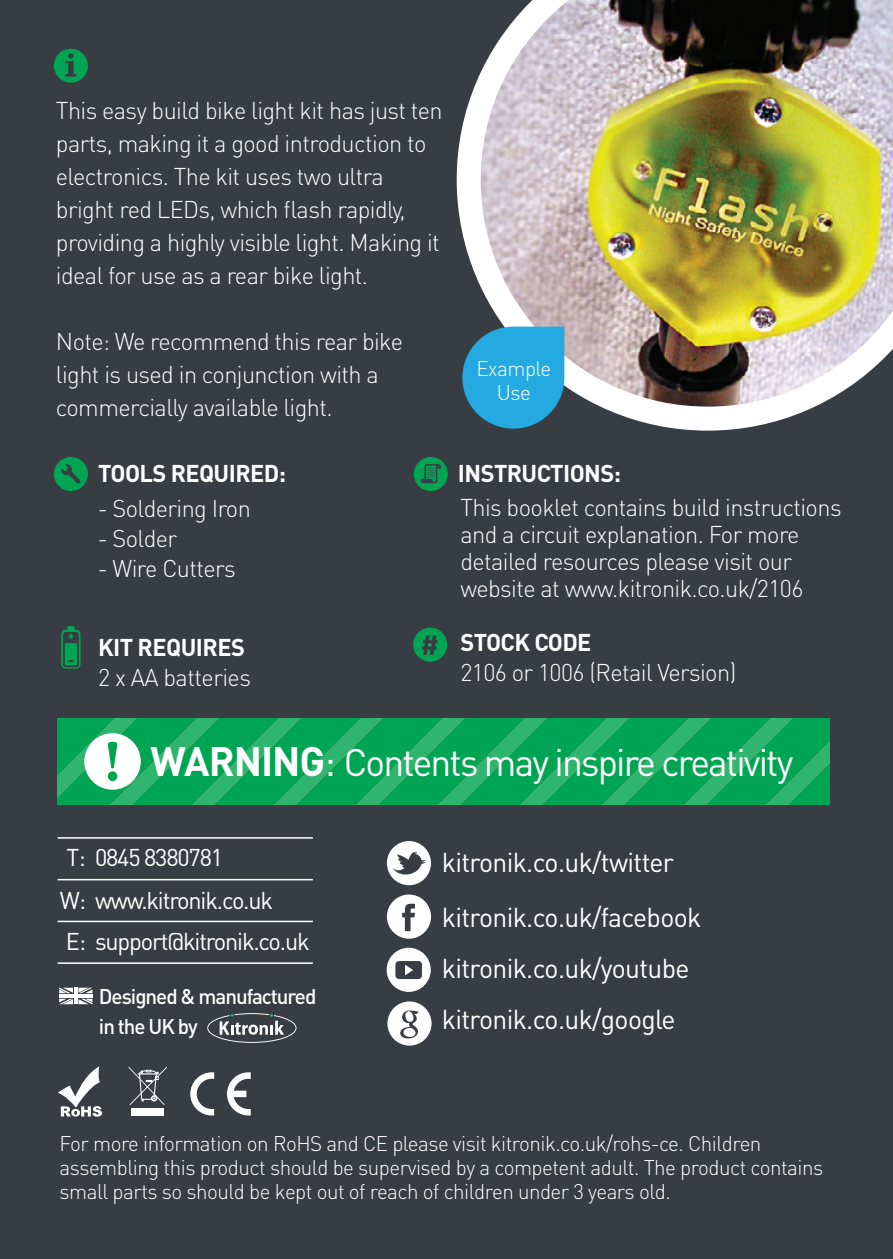
<style>
.page{position:relative;width:893px;height:1259px;background:#373d42}
.page>*{position:absolute;margin:0;border:0;box-sizing:border-box;transform-origin:0 0}
.t1{font:37.8px "DIN Pro";letter-spacing:-.05em;color:#fff}
.t2{font:27px/54.3px "DIN Pro";letter-spacing:-.025em;color:#fff}
.t3{font:300 24px/33px "DIN Pro";letter-spacing:-.025em;color:#fff}
.t4{font:24px/42.3px "DIN Pro";letter-spacing:-.05em;color:#fff}
.t5{font:700 24px "DIN Pro";letter-spacing:-.025em;color:#fff}
.t6{font:300 21px/24px "DIN Pro";letter-spacing:-.025em;color:#fff}
.t7{font:500 21px/30px "DIN Pro";letter-spacing:-.05em;color:#fff}
.s1{font-weight:700;font-size:40.8px}
.s2{font-size:40.8px}
</style>
<div class="page">
<svg style="left:58px;top:1066px;width:44px;height:51px"></svg>
<svg style="left:129px;top:1066px;width:38px;height:39px"></svg>
<svg style="left:227px;top:1072px;width:24px;height:43px"></svg>
<svg style="left:190px;top:1072px;width:24px;height:43px"></svg>
<div style="left:131px;top:1108px;width:32px;height:8px;background:#fff"></div>
<svg style="left:58px;top:718px;width:772px;height:87px;background:#0da95a"></svg>
<div style="left:84px;top:733px;width:57px;height:56px;background:#fff;border-radius:50%"></div>
<svg style="left:108px;top:742px;width:9px;height:39px"></svg>
<img style="left:456px;top:0;width:437px;height:431px">
<hr style="left:58px;top:837px;width:255px;height:1px;background:#fff">
<hr style="left:58px;top:879px;width:255px;height:1px;background:#fff">
<hr style="left:58px;top:920px;width:255px;height:2px;background:#fff">
<hr style="left:58px;top:962px;width:255px;height:2px;background:#fff">
<svg style="left:54px;top:457px;width:34px;height:34px"></svg>
<svg style="left:61px;top:626px;width:20px;height:42px"></svg>
<svg style="left:413px;top:627px;width:34px;height:34px"></svg>
<svg style="left:414px;top:457px;width:34px;height:34px"></svg>
<svg style="left:207px;top:1013px;width:89px;height:30px"></svg>
<hr style="left:74px;top:987px;width:3px;height:17px;background:#fff">
<hr style="left:59px;top:994px;width:33px;height:3px;background:#fff">
<svg style="left:59px;top:987px;width:14px;height:17px"></svg>
<svg style="left:79px;top:987px;width:13px;height:17px"></svg>
<svg style="left:462px;top:326px;width:102px;height:102px"></svg>
<svg style="left:387px;top:841px;width:44px;height:44px"></svg>
<svg style="left:387px;top:1001px;width:45px;height:44px"></svg>
<svg style="left:387px;top:947px;width:44px;height:45px"></svg>
<svg style="left:387px;top:894px;width:44px;height:44px"></svg>
<svg style="left:54px;top:49px;width:34px;height:34px"></svg>
<p class="t3" style="left:56px;top:92px;width:388px">This easy build bike light kit has just ten parts, making it a good introduction to electronics. The kit uses two ultra bright red LEDs, which flash rapidly, providing a highly visible light. Making it ideal for use as a rear bike light.</p>
<p class="t3" style="left:56px;top:323px;width:349px">Note: We recommend this rear bike light is used in conjunction with a commercially available light.</p>
<p class="t5" style="left:98px;top:457px;width:189px">TOOLS REQUIRED:</p>
<p class="t3" style="left:98px;top:491px;width:155px">- Soldering Iron</p>
<p class="t3" style="left:98px;top:521px;width:81px">- Solder</p>
<p class="t3" style="left:98px;top:551px;width:139px">- Wire Cutters</p>
<p class="t5" style="left:98px;top:631px;width:148px">KIT REQUIRES</p>
<p class="t3" style="left:98px;top:660px;width:154px">2 x AA batteries</p>
<p class="t6" style="left:476px;top:356px;width:76px;text-align:center">Example<br>Use</p>
<p class="t5" style="left:458px;top:457px;width:164px">INSTRUCTIONS:</p>
<p class="t3" style="left:460px;top:493px;width:383px;line-height:27px">This booklet contains build instructions and a circuit explanation. For more detailed resources please visit our website at www.kitronik.co.uk/2106</p>
<p class="t5" style="left:460px;top:626px;width:133px">STOCK CODE</p>
<p class="t3" style="left:460px;top:654px;width:277px">2106 or 1006 (Retail Version)</p>
<h1 class="t1" style="left:151px;top:736px;width:644px"><span class="s1">WARNING</span><span class="s2">:</span> Contents may inspire creativity</h1>
<p class="t4" style="left:60px;top:835px;width:252px">T: 0845 8380781<br>W: www.kitronik.co.uk<br>E: support@kitronik.co.uk</p>
<p class="t7" style="left:99px;top:980px;width:219px">Designed &amp; manufactured in the UK by</p>
<p class="t2" style="left:442px;top:834px;width:261px">kitronik.co.uk/twitter kitronik.co.uk/facebook</p>
<p class="t2" style="left:442px;top:941px;width:249px;line-height:51.3px">kitronik.co.uk/youtube kitronik.co.uk/google</p>
<p class="t6" style="left:60px;top:1130px;width:765px">For more information on RoHS and CE please visit kitronik.co.uk/rohs-ce. Children assembling this product should be supervised by a competent adult. The product contains small parts so should be kept out of reach of children under 3 years old.</p>
</div>
